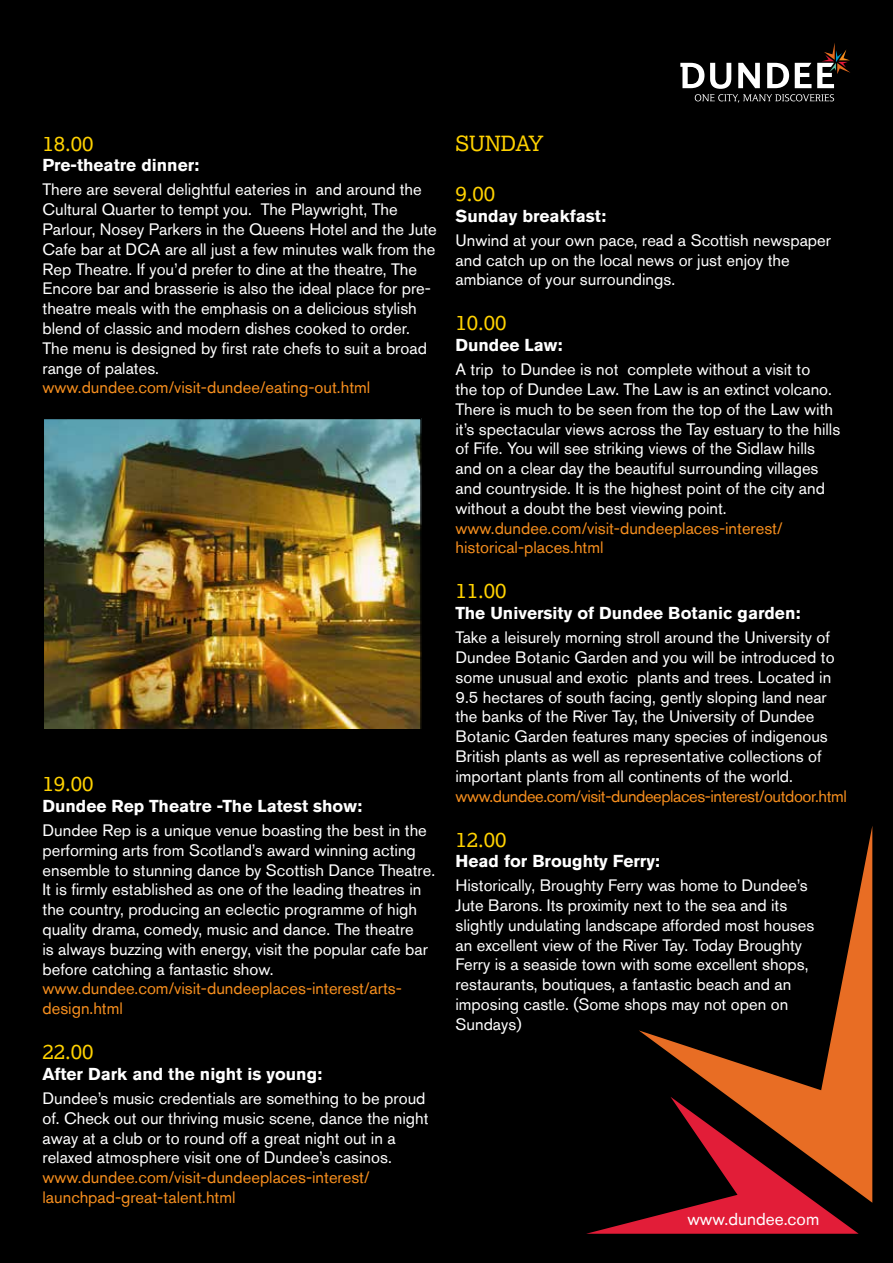
<style>
.page{position:relative;width:893px;height:1263px;background:#000}
.page>*{position:absolute;margin:0;border:0;box-sizing:border-box;transform-origin:0 0}
.t1{font:21px "Lexia";color:#ffd200}
.t2{font:700 17.25px "Akzidenz Grotesk Std";color:#fff}
.t3{font:17.25px "Akzidenz Grotesk Std";color:#fff}
.t4{font:16.5px/19.8px "Akzidenz Grotesk Std";color:#fff}
.t5{font:16.5px/19.8px "Akzidenz Grotesk Std";color:#f78f1e}
.t6{font:16.5px "Akzidenz Grotesk Std";letter-spacing:-.025em;color:#f78f1e}
</style>
<div class="page">
<svg style="left:586px;top:1203px;width:273px;height:31px"></svg>
<svg style="left:639px;top:828px;width:233px;height:375px"></svg>
<svg style="left:680px;top:43px;width:170px;height:60px"></svg>
<img style="left:46px;top:421px;width:373px;height:308px">
<div style="left:43px;top:418px;width:379px;height:330px;border:2px solid #000"></div>
<p class="t1" style="left:43px;top:130px;width:53px">18.00</p>
<p class="t2" style="left:43px;top:155px;width:158px">Pre-theatre dinner:</p>
<p class="t4" style="left:43px;top:180px;width:396px">There are several delightful eateries in and around the Cultural Quarter to tempt you. The Playwright, The Parlour, Nosey Parkers in the Queens Hotel and the Jute Cafe bar at DCA are all just a few minutes walk from the Rep Theatre. If you’d prefer to dine at the theatre, The Encore bar and brasserie is also the ideal place for pre&shy;theatre meals with the emphasis on a delicious stylish blend of classic and modern dishes cooked to order.<br>The menu is designed by first rate chefs to suit a broad range of palates.</p>
<p class="t5" style="left:43px;top:378px;width:329px">www.dundee.com/visit-dundee/eating-out.html</p>
<p class="t1" style="left:43px;top:770px;width:53px">19.00</p>
<p class="t2" style="left:43px;top:796px;width:321px">Dundee Rep Theatre -The Latest show:</p>
<p class="t4" style="left:43px;top:820px;width:394px">Dundee Rep is a unique venue boasting the best in the performing arts from Scotland’s award winning acting ensemble to stunning dance by Scottish Dance Theatre.<br>It is firmly established as one of the leading theatres in the country, producing an eclectic programme of high quality drama, comedy, music and dance. The theatre<br>is always buzzing with energy, visit the popular cafe bar before catching a fantastic show.</p>
<p class="t5" style="left:43px;top:979px;width:361px">www.dundee.com/visit-dundeeplaces-interest/arts&shy;design.html</p>
<p class="t1" style="left:43px;top:1038px;width:53px">22.00</p>
<p class="t2" style="left:43px;top:1064px;width:281px">After Dark and the night is young:</p>
<p class="t4" style="left:43px;top:1088px;width:388px">Dundee’s music credentials are something to be proud of. Check out our thriving music scene, dance the night away at a club or to round off a great night out in a relaxed atmosphere visit one of Dundee’s casinos.</p>
<p class="t5" style="left:43px;top:1167px;width:329px">www.dundee.com/visit-dundeeplaces-interest/ launchpad-great-talent.html</p>
<p class="t1" style="left:455px;top:130px;width:89px">SUNDAY</p>
<p class="t1" style="left:455px;top:180px;width:41px">9.00</p>
<p class="t2" style="left:455px;top:206px;width:152px">Sunday breakfast:</p>
<p class="t4" style="left:455px;top:230px;width:377px">Unwind at your own pace, read a Scottish newspaper and catch up on the local news or just enjoy the ambiance of your surroundings.</p>
<p class="t1" style="left:455px;top:309px;width:53px">10.00</p>
<p class="t2" style="left:455px;top:335px;width:109px">Dundee Law:</p>
<p class="t4" style="left:455px;top:359px;width:386px">A trip to Dundee is not complete without a visit to<br>the top of Dundee Law. The Law is an extinct volcano.<br>There is much to be seen from the top of the Law with it’s spectacular views across the Tay estuary to the hills of Fife. You will see striking views of the Sidlaw hills and on a clear day the beautiful surrounding villages and countryside. It is the highest point of the city and without a doubt the best viewing point.</p>
<p class="t5" style="left:455px;top:518px;width:329px">www.dundee.com/visit-dundeeplaces-interest/ historical-places.html</p>
<p class="t1" style="left:455px;top:577px;width:53px">11.00</p>
<p class="t2" style="left:455px;top:603px;width:346px">The University of Dundee Botanic garden:</p>
<p class="t4" style="left:455px;top:627px;width:381px">Take a leisurely morning stroll around the University of Dundee Botanic Garden and you will be introduced to some unusual and exotic plants and trees. Located in 9.5 hectares of south facing, gently sloping land near the banks of the River Tay, the University of Dundee Botanic Garden features many species of indigenous British plants as well as representative collections of important plants from all continents of the world.</p>
<p class="t6" style="left:455px;top:786px;width:393px">www.dundee.com/visit-dundeeplaces-interest/outdoor.html</p>
<p class="t1" style="left:455px;top:826px;width:53px">12.00</p>
<p class="t2" style="left:455px;top:851px;width:206px">Head for Broughty Ferry:</p>
<p class="t4" style="left:455px;top:875px;width:360px">Historically, Broughty Ferry was home to Dundee’s Jute Barons. Its proximity next to the sea and its slightly undulating landscape afforded most houses an excellent view of the River Tay. Today Broughty Ferry is a seaside town with some excellent shops, restaurants, boutiques, a fantastic beach and an imposing castle. (Some shops may not open on Sundays)</p>
<p class="t3" style="left:687px;top:1209px;width:133px">www.dundee.com</p>
</div>
